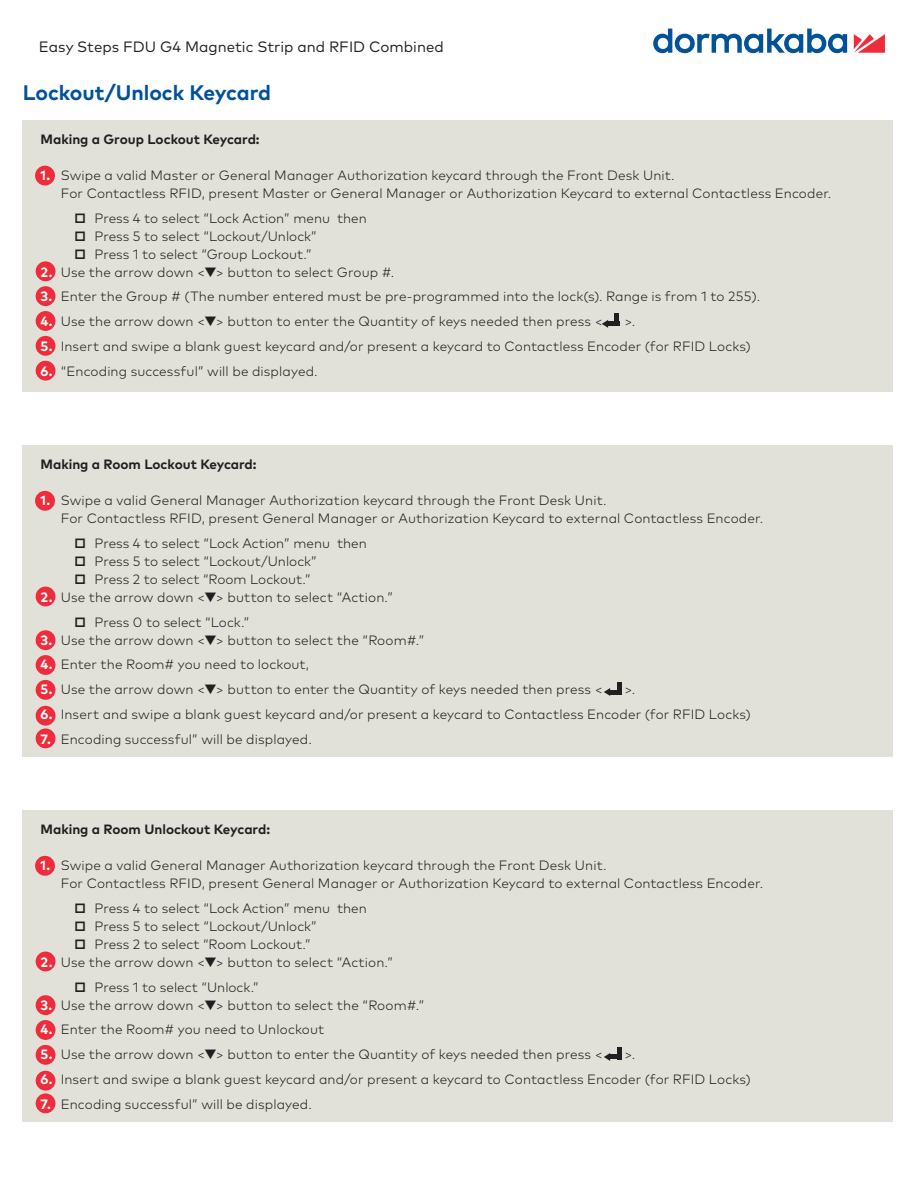
<style>
.page{position:relative;width:918px;height:1188px;background:#fff}
.page>*{position:absolute;margin:0;border:0;box-sizing:border-box;transform-origin:0 0}
.Lead_9pt_12pt{font:700 21px "Mark Pro";color:#01519b}
.t1{font:15px "Mark Pro";color:#231f20}
.t2{font:300 13.5px/18px "Mark Pro";letter-spacing:.01em;color:#231f20}
.Lead_9pt_12pt-2{font:700 13.5px "Mark Pro";color:#231f20}
.s1{font-weight:700;color:#fff}
.s2{font-weight:700}
</style>
<div class="page">
<svg style="left:854px;top:34px;width:31px;height:19px"></svg>
<svg style="left:653px;top:29px;width:194px;height:24px"></svg>
<div style="left:22px;top:120px;width:871px;height:272px;background:#e2e1d9"></div>
<div style="left:35px;top:166px;width:20px;height:20px;background:#ee2c3b;border-radius:50%"></div>
<div style="left:36px;top:261px;width:19px;height:20px;background:#ee2c3b;border-radius:50%"></div>
<div style="left:36px;top:311px;width:19px;height:20px;background:#ee2c3b;border-radius:50%"></div>
<div style="left:36px;top:286px;width:19px;height:20px;background:#ee2c3b;border-radius:50%"></div>
<div style="left:36px;top:336px;width:19px;height:20px;background:#ee2c3b;border-radius:50%"></div>
<div style="left:36px;top:361px;width:19px;height:20px;background:#ee2c3b;border-radius:50%"></div>
<hr style="left:607px;top:322px;width:12px;height:4px;background:#231f20">
<hr style="left:615px;top:314px;width:4px;height:12px;background:#231f20">
<svg style="left:602px;top:320px;width:6px;height:8px"></svg>
<div style="left:22px;top:446px;width:871px;height:311px;background:#e2e1d9"></div>
<div style="left:35px;top:491px;width:20px;height:20px;background:#ee2c3b;border-radius:50%"></div>
<div style="left:36px;top:587px;width:19px;height:19px;background:#ee2c3b;border-radius:50%"></div>
<div style="left:36px;top:630px;width:19px;height:20px;background:#ee2c3b;border-radius:50%"></div>
<div style="left:36px;top:706px;width:19px;height:20px;background:#ee2c3b;border-radius:50%"></div>
<div style="left:36px;top:728px;width:19px;height:20px;background:#ee2c3b;border-radius:50%"></div>
<div style="left:36px;top:655px;width:19px;height:20px;background:#ee2c3b;border-radius:50%"></div>
<div style="left:36px;top:680px;width:19px;height:20px;background:#ee2c3b;border-radius:50%"></div>
<hr style="left:609px;top:690px;width:12px;height:4px;background:#231f20">
<hr style="left:617px;top:682px;width:4px;height:12px;background:#231f20">
<svg style="left:604px;top:688px;width:6px;height:8px"></svg>
<div style="left:22px;top:810px;width:871px;height:312px;background:#e2e1d9"></div>
<div style="left:35px;top:856px;width:20px;height:20px;background:#ee2c3b;border-radius:50%"></div>
<div style="left:36px;top:952px;width:19px;height:19px;background:#ee2c3b;border-radius:50%"></div>
<div style="left:36px;top:995px;width:19px;height:20px;background:#ee2c3b;border-radius:50%"></div>
<div style="left:36px;top:1071px;width:19px;height:20px;background:#ee2c3b;border-radius:50%"></div>
<div style="left:36px;top:1093px;width:19px;height:20px;background:#ee2c3b;border-radius:50%"></div>
<div style="left:36px;top:1020px;width:19px;height:20px;background:#ee2c3b;border-radius:50%"></div>
<div style="left:36px;top:1045px;width:19px;height:20px;background:#ee2c3b;border-radius:50%"></div>
<hr style="left:609px;top:1055px;width:12px;height:4px;background:#231f20">
<hr style="left:617px;top:1047px;width:4px;height:12px;background:#231f20">
<svg style="left:604px;top:1053px;width:6px;height:8px"></svg>
<p class="t1" style="left:39px;top:36px;width:406px">Easy Steps FDU G4 Magnetic Strip and RFID Combined</p>
<p class="Lead_9pt_12pt" style="left:23px;top:77px;width:250px">Lockout/Unlock Keycard</p>
<p class="Lead_9pt_12pt-2" style="left:40px;top:129px;width:221px">Making a Group Lockout Keycard:</p>
<p class="t2" style="left:61px;top:165px;width:772px;text-indent:-20px"><span class="s1">1.</span> Swipe a valid Master or General Manager Authorization keycard through the Front Desk Unit.<br>For Contactless RFID, present Master or General Manager or Authorization Keycard to external Contactless Encoder.</p>
<p class="t2" style="left:74px;top:208px;width:294px"><span class="s2">□</span> Press 4 to select “Lock Action” menu then</p>
<p class="t2" style="left:74px;top:226px;width:244px"><span class="s2">□</span> Press 5 to select “Lockout/Unlock”</p>
<p class="t2" style="left:74px;top:244px;width:239px"><span class="s2">□</span> Press 1 to select “Group Lockout.”</p>
<p class="t2" style="left:40px;top:262px;width:355px"><span class="s1">2.</span> Use the arrow down &lt;▼&gt; button to select Group #.</p>
<p class="t2" style="left:40px;top:287px;width:721px"><span class="s1">3.</span> Enter the Group # (The number entered must be pre-programmed into the lock(s). Range is from 1 to 255).</p>
<p class="t2" style="left:40px;top:311px;width:564px"><span class="s1">4.</span> Use the arrow down &lt;▼&gt; button to enter the Quantity of keys needed then press &lt;</p>
<p class="t2" style="left:624px;top:311px;width:13px">&gt;.</p>
<p class="t2" style="left:40px;top:336px;width:712px"><span class="s1">5.</span> Insert and swipe a blank guest keycard and/or present a keycard to Contactless Encoder (for RFID Locks)</p>
<p class="t2" style="left:40px;top:361px;width:279px"><span class="s1">6.</span> “Encoding successful” will be displayed.</p>
<p class="Lead_9pt_12pt-2" style="left:40px;top:454px;width:218px">Making a Room Lockout Keycard:</p>
<p class="t2" style="left:61px;top:490px;width:704px;text-indent:-20px"><span class="s1">1.</span> Swipe a valid General Manager Authorization keycard through the Front Desk Unit.<br>For Contactless RFID, present General Manager or Authorization Keycard to external Contactless Encoder.</p>
<p class="t2" style="left:74px;top:533px;width:294px"><span class="s2">□</span> Press 4 to select “Lock Action” menu then</p>
<p class="t2" style="left:74px;top:551px;width:244px"><span class="s2">□</span> Press 5 to select “Lockout/Unlock”</p>
<p class="t2" style="left:74px;top:569px;width:238px"><span class="s2">□</span> Press 2 to select “Room Lockout.”</p>
<p class="t2" style="left:40px;top:587px;width:354px"><span class="s1">2.</span> Use the arrow down &lt;▼&gt; button to select “Action.”</p>
<p class="t2" style="left:74px;top:612px;width:176px"><span class="s2">□</span> Press 0 to select “Lock.”</p>
<p class="t2" style="left:40px;top:630px;width:385px"><span class="s1">3.</span> Use the arrow down &lt;▼&gt; button to select the “Room#.”</p>
<p class="t2" style="left:40px;top:655px;width:270px"><span class="s1">4.</span> Enter the Room# you need to lockout,</p>
<p class="t2" style="left:40px;top:679px;width:564px"><span class="s1">5.</span> Use the arrow down &lt;▼&gt; button to enter the Quantity of keys needed then press &lt;</p>
<p class="t2" style="left:624px;top:679px;width:13px">&gt;.</p>
<p class="t2" style="left:40px;top:704px;width:712px"><span class="s1">6.</span> Insert and swipe a blank guest keycard and/or present a keycard to Contactless Encoder (for RFID Locks)</p>
<p class="t2" style="left:40px;top:729px;width:273px"><span class="s1">7.</span> Encoding successful” will be displayed.</p>
<p class="Lead_9pt_12pt-2" style="left:40px;top:819px;width:231px">Making a Room Unlockout Keycard:</p>
<p class="t2" style="left:61px;top:855px;width:704px;text-indent:-20px"><span class="s1">1.</span> Swipe a valid General Manager Authorization keycard through the Front Desk Unit.<br>For Contactless RFID, present General Manager or Authorization Keycard to external Contactless Encoder.</p>
<p class="t2" style="left:74px;top:898px;width:294px"><span class="s2">□</span> Press 4 to select “Lock Action” menu then</p>
<p class="t2" style="left:74px;top:916px;width:244px"><span class="s2">□</span> Press 5 to select “Lockout/Unlock”</p>
<p class="t2" style="left:74px;top:934px;width:238px"><span class="s2">□</span> Press 2 to select “Room Lockout.”</p>
<p class="t2" style="left:40px;top:952px;width:354px"><span class="s1">2.</span> Use the arrow down &lt;▼&gt; button to select “Action.”</p>
<p class="t2" style="left:74px;top:977px;width:186px"><span class="s2">□</span> Press 1 to select “Unlock.”</p>
<p class="t2" style="left:40px;top:995px;width:385px"><span class="s1">3.</span> Use the arrow down &lt;▼&gt; button to select the “Room#.”</p>
<p class="t2" style="left:40px;top:1020px;width:285px"><span class="s1">4.</span> Enter the Room# you need to Unlockout</p>
<p class="t2" style="left:40px;top:1044px;width:564px"><span class="s1">5.</span> Use the arrow down &lt;▼&gt; button to enter the Quantity of keys needed then press &lt;</p>
<p class="t2" style="left:624px;top:1044px;width:13px">&gt;.</p>
<p class="t2" style="left:40px;top:1069px;width:712px"><span class="s1">6.</span> Insert and swipe a blank guest keycard and/or present a keycard to Contactless Encoder (for RFID Locks)</p>
<p class="t2" style="left:40px;top:1094px;width:273px"><span class="s1">7.</span> Encoding successful” will be displayed.</p>
</div>
